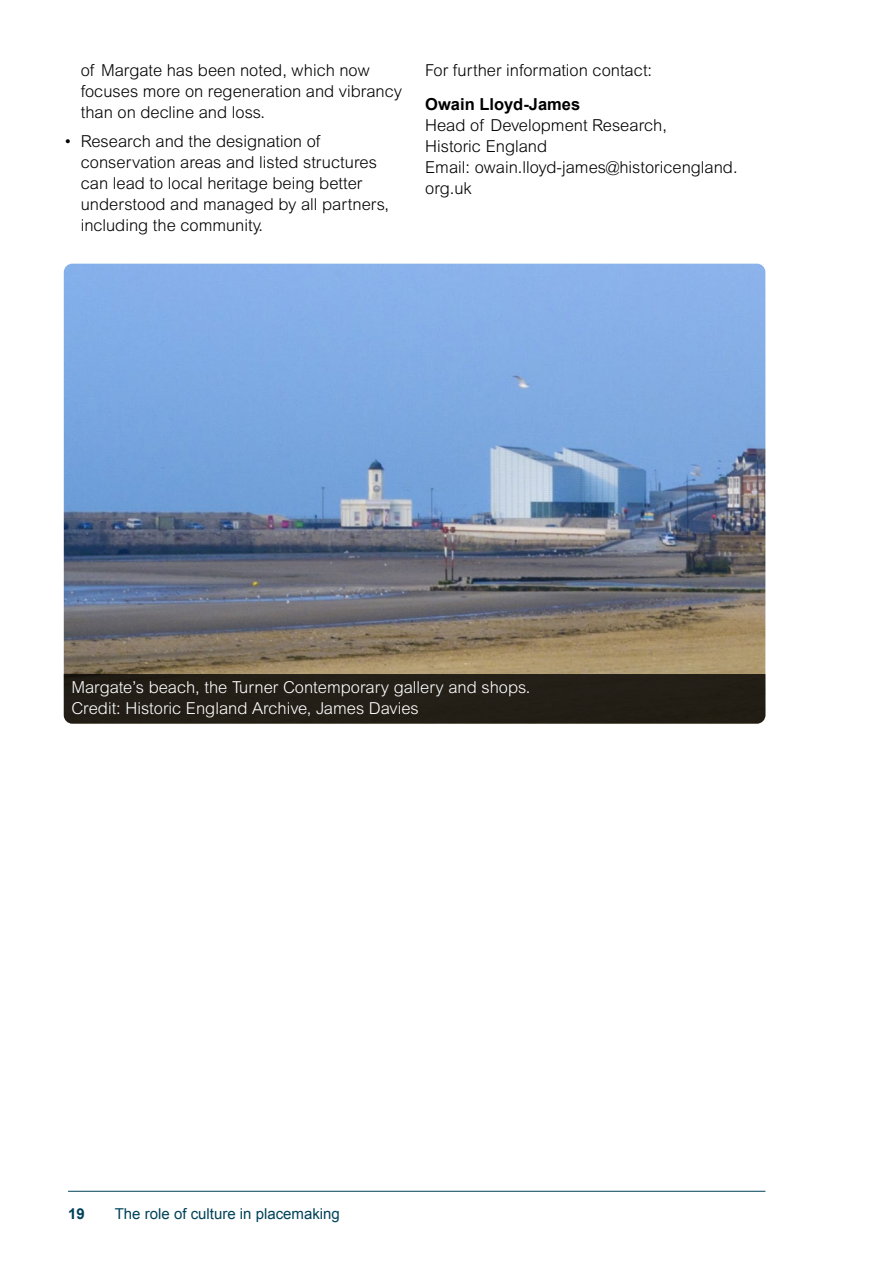
<style>
.page{position:relative;width:893px;height:1263px;background:#fff}
.page>*{position:absolute;margin:0;border:0;box-sizing:border-box;transform-origin:0 0}
.A4_Body{font:300 16.5px/21px "Arial MT Std";color:#000}
.A4_Body-2{font:300 16.5px/21px "Arial MT Std";color:#fff}
.t1{font:15px "Arial";color:#004259}
.t2{font:700 15px "Arial";color:#004259}
.s1{font-family:"Arial";font-weight:700}
</style>
<div class="page">
<hr style="left:68px;top:1191px;width:697px;height:1px;background:#004259">
<img style="left:64px;top:264px;width:701px;height:410px">
<div style="left:64px;top:674px;width:701px;height:50px;background:#231f17"></div>
<p class="A4_Body" style="left:81px;top:59px;width:323px">of Margate has been noted, which now focuses more on regeneration and vibrancy than on decline and loss.</p>
<p class="A4_Body" style="left:81px;top:131px;width:310px;text-indent:-17px">• Research and the designation of conservation areas and listed structures can lead to local heritage being better understood and managed by all partners, including the community.</p>
<p class="A4_Body" style="left:425px;top:59px;width:228px">For further information contact:</p>
<p class="A4_Body" style="left:425px;top:93px;width:314px"><span class="s1">Owain Lloyd-James<br></span>Head of Development Research,<br>Historic England<br>Email: owain.lloyd-james@historicengland. org.uk</p>
<p class="A4_Body-2" style="left:71px;top:677px;width:460px">Margate’s beach, the Turner Contemporary gallery and shops.<br>Credit: Historic England Archive, James Davies</p>
<p class="t2" style="left:68px;top:1203px;width:18px">19</p>
<p class="t1" style="left:115px;top:1203px;width:227px">The role of culture in placemaking</p>
</div>
